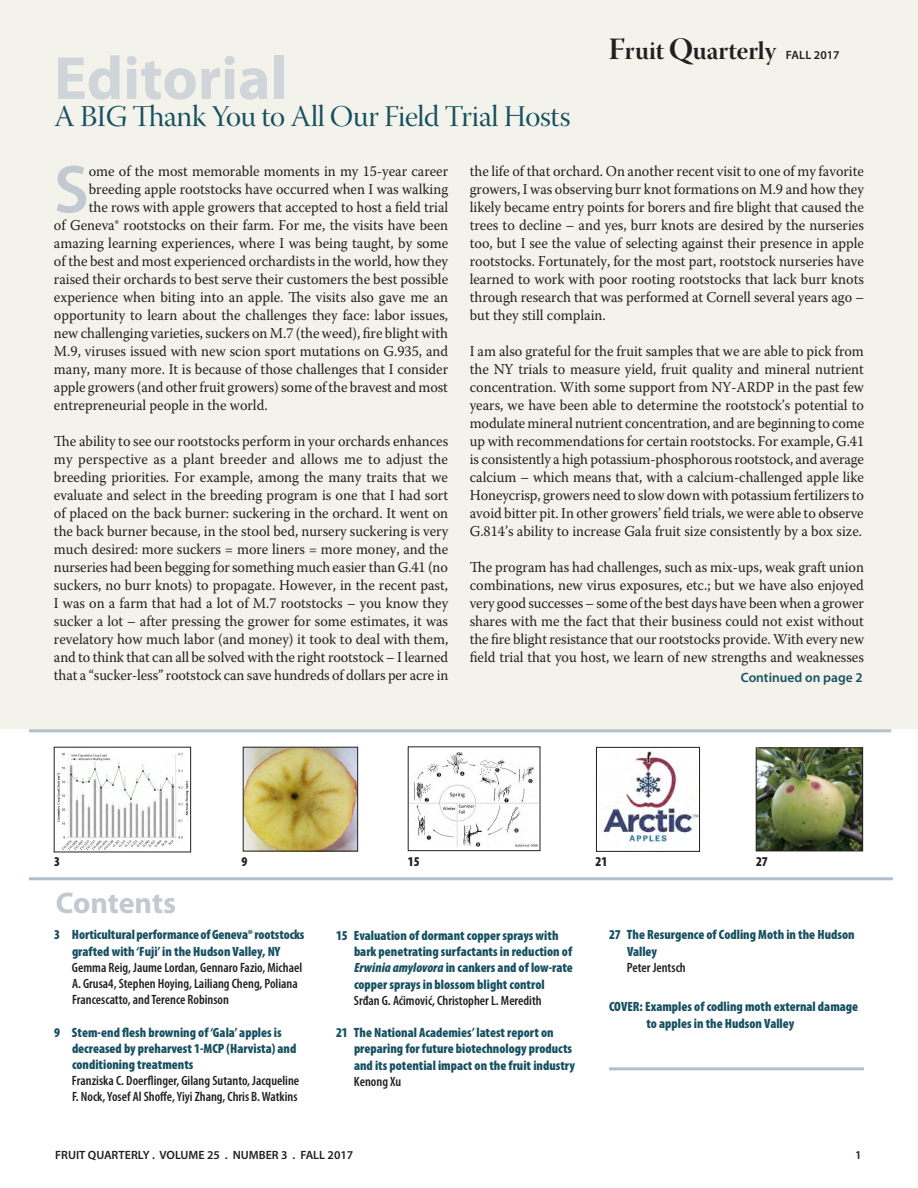
<style>
.page{position:relative;width:918px;height:1188px;background:#fff}
.page>*{position:absolute;margin:0;border:0;box-sizing:border-box;transform-origin:0 0}
.t1{font:600 68.4px "Myriad Pro";color:#c2c9d1}
.Body_Text_2{font:700 61.5px "Myriad Pro";color:#d0d5da}
.t2{font:30px "Warnock Pro Disp";letter-spacing:-.01em;color:#165061}
.t3{font:700 30px "Myriad Pro";letter-spacing:-.005em;color:#c2c9d1}
.t4{font:25.35px "Warnock Pro Bold Disp";color:#231f20}
.t5{font:15px/18px "Warnock Pro";color:#231f20;text-align:justify;scale:.95 1}
.t6{font:900 condensed 13.5px/16.2px "Myriad Pro";color:#165061}
.t7{font:600 condensed 13.5px/16.2px "Myriad Pro";color:#231f20}
.t8{font:600 13.5px "Myriad Pro";color:#165061}
.t9{font:900 condensed 13.5px "Myriad Pro";color:#231f20}
.t10{font:600 12px "Myriad Pro";color:#231f20}
.s1{font-size:30.9px}
.s2{font-family:"Myriad Pro";font-weight:600;font-size:12px}
.s3{font-style:italic}
</style>
<div class="page">
<div style="left:0;top:0;width:918px;height:729px;background:#f3f3eb"></div>
<hr style="left:29px;top:729px;width:862px;height:3px;background:#b1c0c9">
<hr style="left:609px;top:1067px;width:255px;height:3px;background:#b1c0c9">
<hr style="left:29px;top:877px;width:864px;height:3px;background:#b1c0c9">
<img style="left:758px;top:750px;width:103px;height:99px">
<div style="left:756px;top:748px;width:107px;height:103px;border:1px solid #231f20"></div>
<img style="left:603px;top:751px;width:95px;height:92px">
<div style="left:596px;top:747px;width:104px;height:105px;border:1px solid #231f20"></div>
<img style="left:410px;top:752px;width:128px;height:94px">
<img style="left:245px;top:749px;width:111px;height:100px">
<div style="left:243px;top:747px;width:115px;height:104px;border:1px solid #231f20"></div>
<img style="left:57px;top:753px;width:132px;height:97px">
<p class="t4" style="left:608px;top:35px;width:233px"><span class="s1">F</span>ruit <span class="s1">Q</span>uarterly <span class="s2">FALL 2017</span></p>
<p class="Body_Text_2" style="left:54px;top:38px;width:235px">Editorial</p>
<p class="t2" style="left:54px;top:100px;width:518px">A BIG Thank You to All Our Field Trial Hosts</p>
<p class="t1" style="left:54px;top:146px;width:36px">S</p>
<p class="t5" style="left:89px;top:162px;width:380px">ome of the most memorable moments in my 15-year career</p>
<p class="t5" style="left:470px;top:162px;width:416px">the life of that orchard. On another recent visit to one of my favorite growers, I was observing burr knot formations on M.9 and how they likely became entry points for borers and fire blight that caused the trees to decline – and yes, burr knots are desired by the nurseries too, but I see the value of selecting against their presence in apple rootstocks. Fortunately, for the most part, rootstock nurseries have learned to work with poor rooting rootstocks that lack burr knots through research that was performed at Cornell several years ago – but they still complain.</p>
<p class="t5" style="left:470px;top:342px;width:417px">I am also grateful for the fruit samples that we are able to pick from the NY trials to measure yield, fruit quality and mineral nutrient concentration. With some support from NY-ARDP in the past few years, we have been able to determine the rootstock’s potential to modulate mineral nutrient concentration, and are beginning to come up with recommendations for certain rootstocks. For example, G.41 is consistently a high potassium-phosphorous rootstock, and average calcium – which means that, with a calcium-challenged apple like Honeycrisp, growers need to slow down with potassium fertilizers to avoid bitter pit. In other growers’ field trials, we were able to observe G.814’s ability to increase Gala fruit size consistently by a box size.</p>
<p class="t5" style="left:470px;top:558px;width:417px">The program has had challenges, such as mix-ups, weak graft union combinations, new virus exposures, etc.; but we have also enjoyed very good successes – some of the best days have been when a grower shares with me the fact that their business could not exist without the fire blight resistance that our rootstocks provide. With every new field trial that you host, we learn of new strengths and weaknesses</p>
<p class="t5" style="left:89px;top:180px;width:380px">breeding apple rootstocks have occurred when I was walking</p>
<p class="t5" style="left:89px;top:198px;width:380px">the rows with apple growers that accepted to host a field trial</p>
<p class="t5" style="left:54px;top:216px;width:416px">of Geneva® rootstocks on their farm. For me, the visits have been</p>
<p class="t5" style="left:54px;top:234px;width:416px">amazing learning experiences, where I was being taught, by some</p>
<p class="t5" style="left:54px;top:252px;width:416px">of the best and most experienced orchardists in the world, how they</p>
<p class="t5" style="left:54px;top:270px;width:416px">raised their orchards to best serve their customers the best possible</p>
<p class="t5" style="left:54px;top:288px;width:416px">experience when biting into an apple. The visits also gave me an</p>
<p class="t5" style="left:54px;top:306px;width:416px">opportunity to learn about the challenges they face: labor issues,</p>
<p class="t5" style="left:54px;top:324px;width:416px">new challenging varieties, suckers on M.7 (the weed), fire blight with</p>
<p class="t5" style="left:54px;top:342px;width:416px">M.9, viruses issued with new scion sport mutations on G.935, and</p>
<p class="t5" style="left:54px;top:360px;width:416px">many, many more. It is because of those challenges that I consider</p>
<p class="t5" style="left:54px;top:378px;width:416px">apple growers (and other fruit growers) some of the bravest and most</p>
<p class="t5" style="left:54px;top:396px;width:226px">entrepreneurial people in the world.</p>
<p class="t5" style="left:54px;top:432px;width:417px">The ability to see our rootstocks perform in your orchards enhances my perspective as a plant breeder and allows me to adjust the breeding priorities. For example, among the many traits that we evaluate and select in the breeding program is one that I had sort of placed on the back burner: suckering in the orchard. It went on the back burner because, in the stool bed, nursery suckering is very much desired: more suckers = more liners = more money, and the nurseries had been begging for something much easier than G.41 (no suckers, no burr knots) to propagate. However, in the recent past, I was on a farm that had a lot of M.7 rootstocks – you know they sucker a lot – after pressing the grower for some estimates, it was revelatory how much labor (and money) it took to deal with them, and to think that can all be solved with the right rootstock – I learned that a “sucker-less” rootstock can save hundreds of dollars per acre in</p>
<p class="t8" style="left:741px;top:669px;width:123px">Continued on page 2</p>
<p class="t9" style="left:54px;top:854px;width:7px">3</p>
<p class="t9" style="left:242px;top:854px;width:7px">9</p>
<p class="t9" style="left:408px;top:854px;width:13px">15</p>
<p class="t9" style="left:595px;top:854px;width:13px">21</p>
<p class="t9" style="left:756px;top:854px;width:13px">27</p>
<p class="t3" style="left:56px;top:883px;width:122px">Contents</p>
<p class="t6" style="left:54px;top:927px;width:252px;text-align:center">3 HorticulturalperformanceofGeneva®rootstocks grafted with ‘Fuji’ in the Hudson Valley, NY</p>
<p class="t7" style="left:72px;top:960px;width:232px">Gemma Reig, Jaume Lordan, Gennaro Fazio, Michael<br>A. Grusa4, Stephen Hoying, Lailiang Cheng, Poliana<br>Francescatto, and Terence Robinson</p>
<p class="t6" style="left:72px;top:1024px;width:226px;text-indent:-18px">9 Stem-end flesh browning of‘Gala’ apples is decreased by preharvest 1-MCP (Harvista) and conditioning treatments</p>
<p class="t7" style="left:72px;top:1073px;width:229px">Franziska C. Doerflinger, Gilang Sutanto, Jacqueline<br>F. Nock,Yosef Al Shoffe,Yiyi Zhang, Chris B.Watkins</p>
<p class="t6" style="left:354px;top:928px;width:220px;text-indent:-18px">15 Evaluation of dormant copper sprays with bark penetrating surfactants in reduction of <span class="s3">Erwinia amylovora</span> in cankers and of low-rate copper sprays in blossom blight control</p>
<p class="t7" style="left:354px;top:992px;width:189px">Srđan G. Aćimović, Christopher L. Meredith</p>
<p class="t6" style="left:354px;top:1025px;width:222px;text-indent:-18px">21 The National Academies’ latest report on preparing for future biotechnology products and its potential impact on the fruit industry</p>
<p class="t7" style="left:354px;top:1073px;width:49px">Kenong Xu</p>
<p class="t6" style="left:627px;top:927px;width:229px;text-indent:-18px">27 The Resurgence of Codling Moth in the Hudson<br>Valley</p>
<p class="t7" style="left:627px;top:960px;width:60px">Peter Jentsch</p>
<p class="t6" style="left:646px;top:999px;width:213px;text-indent:-38px">COVER: Examples of codling moth external damage to apples in the Hudson Valley</p>
<p class="t10" style="left:55px;top:1147px;width:300px">FRUIT QUARTERLY . VOLUME 25 . NUMBER 3 . FALL 2017</p>
<p class="t10" style="left:855px;top:1147px;width:8px">1</p>
</div>
